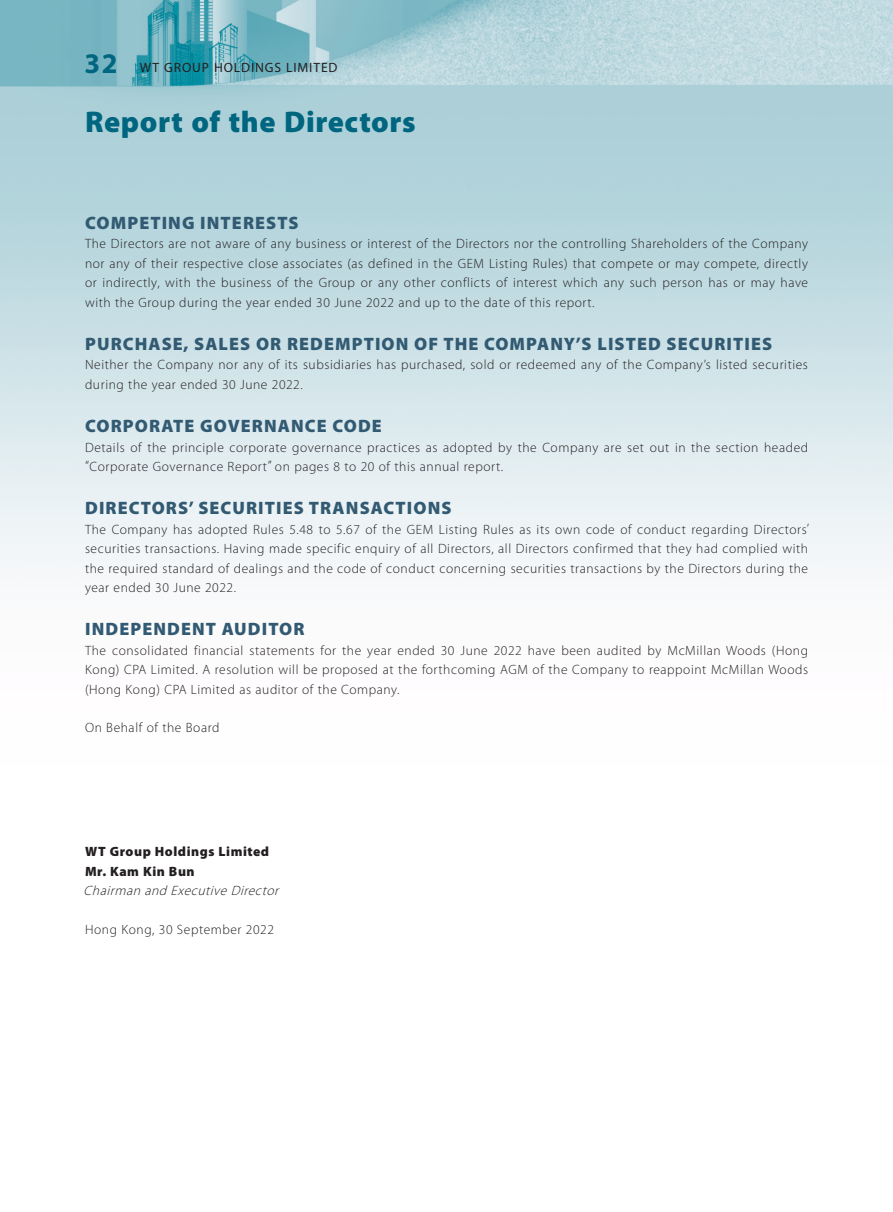
<style>
.page{position:relative;width:893px;height:1212px;background:#fff}
.page>*{position:absolute;margin:0;border:0;box-sizing:border-box;transform-origin:0 0}
.t1{font:900 30px "Myriad Pro";letter-spacing:.02em;color:#006680}
.t2{font:900 18px "Myriad Pro";letter-spacing:.06em;color:#325a72}
.t3{font:300 13.5px/19.5px "Myriad Pro";letter-spacing:.04em;color:#231f20;text-align:justify}
.t4{font:900 13.5px/19.5px "Myriad Pro";letter-spacing:.04em;color:#231f20}
.t5{font:italic 300 13.5px "Myriad Pro";color:#231f20}
.t6{font:13.5px "Myriad Pro";letter-spacing:.065em;color:#231f20}
.s1{font-weight:700;font-size:28.5px;color:#006680}
</style>
<div class="page">
<img style="left:0;top:0;width:893px;height:579px">
<p class="t6" style="left:85px;top:59px;width:254px"><span class="s1">32</span> WT GROUP HOLDINGS LIMITED</p>
<h1 class="t1" style="left:85px;top:102px;width:332px">Report of the Directors</h1>
<h2 class="t2" style="left:85px;top:211px;width:215px">COMPETING INTERESTS</h2>
<p class="t3" style="left:85px;top:234px;width:725px">The Directors are not aware of any business or interest of the Directors nor the controlling Shareholders of the Company nor any of their respective close associates (as defined in the GEM Listing Rules) that compete or may compete, directly or indirectly, with the business of the Group or any other conflicts of interest which any such person has or may have with the Group during the year ended 30 June 2022 and up to the date of this report.</p>
<h2 class="t2" style="left:85px;top:332px;width:688px">PURCHASE, SALES OR REDEMPTION OF THE COMPANY’S LISTED SECURITIES</h2>
<p class="t3" style="left:85px;top:355px;width:724px">Neither the Company nor any of its subsidiaries has purchased, sold or redeemed any of the Company’s listed securities during the year ended 30 June 2022.</p>
<h2 class="t2" style="left:85px;top:414px;width:298px">CORPORATE GOVERNANCE CODE</h2>
<p class="t3" style="left:85px;top:437px;width:725px">Details of the principle corporate governance practices as adopted by the Company are set out in the section headed “Corporate Governance Report” on pages 8 to 20 of this annual report.</p>
<h2 class="t2" style="left:85px;top:496px;width:368px">DIRECTORS’ SECURITIES TRANSACTIONS</h2>
<p class="t3" style="left:85px;top:519px;width:726px">The Company has adopted Rules 5.48 to 5.67 of the GEM Listing Rules as its own code of conduct regarding Directors’ securities transactions. Having made specific enquiry of all Directors, all Directors confirmed that they had complied with the required standard of dealings and the code of conduct concerning securities transactions by the Directors during the year ended 30 June 2022.</p>
<h2 class="t2" style="left:85px;top:617px;width:221px">INDEPENDENT AUDITOR</h2>
<p class="t3" style="left:85px;top:640px;width:724px">The consolidated financial statements for the year ended 30 June 2022 have been audited by McMillan Woods (Hong Kong) CPA Limited. A resolution will be proposed at the forthcoming AGM of the Company to reappoint McMillan Woods (Hong Kong) CPA Limited as auditor of the Company.</p>
<p class="t3" style="left:85px;top:718px;width:136px">On Behalf of the Board</p>
<p class="t4" style="left:85px;top:841px;width:186px">WT Group Holdings Limited<br>Mr. Kam Kin Bun</p>
<p class="t5" style="left:84px;top:882px;width:200px">Chairman and Executive Director</p>
<p class="t3" style="left:85px;top:919px;width:190px">Hong Kong, 30 September 2022</p>
</div>
